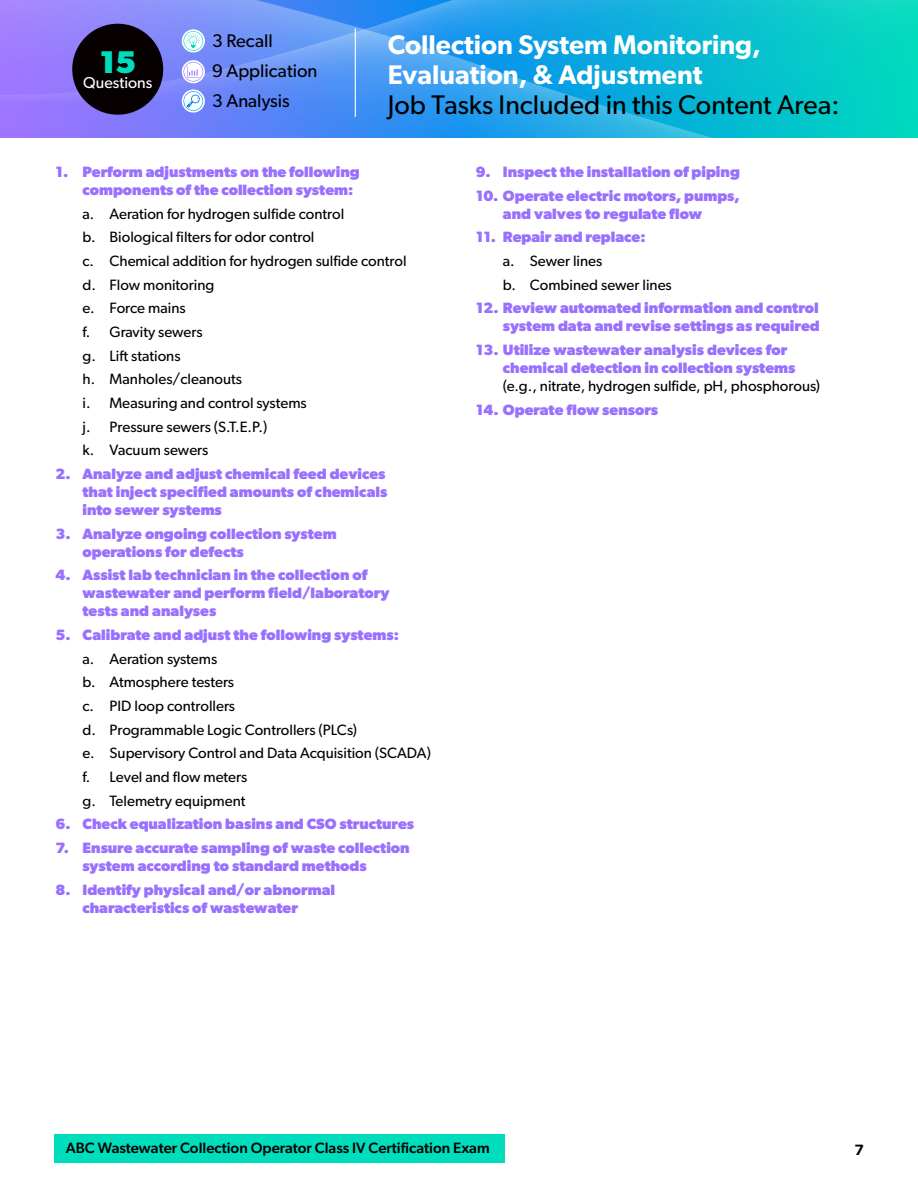
<style>
.page{position:relative;width:918px;height:1188px;background:#fff}
.page>*{position:absolute;margin:0;border:0;box-sizing:border-box;transform-origin:0 0}
.t1{font:700 31.5px "Gibson";color:#00ddbc}
.t2{font:600 27px/30px "Gibson";color:#fff}
.t3{font:27px "Gibson";color:#000}
.t4{font:18.3px/29.8px "Gibson";color:#000}
.t5{font:15.9px "Gibson";color:#fff}
.t6{font:700 15px/18px "Gibson";color:#9a71ff}
.t7{font:15px/23.7px "Gibson";color:#000}
.t8{font:500 15px "Gibson";color:#000}
.t9{font:600 15px "Gibson";color:#000}
</style>
<div class="page">
<div style="left:54px;top:1134px;width:450px;height:28px;background:#00ddbc"></div>
<img style="left:891px;top:0;width:27px;height:101px">
<img style="left:0;top:0;width:891px;height:138px">
<hr style="left:355px;top:28px;width:1px;height:89px;background:#fff">
<div style="left:72px;top:24px;width:91px;height:91px;background:#060000;border-radius:50%"></div>
<svg style="left:182px;top:29px;width:23px;height:23px"></svg>
<svg style="left:184px;top:31px;width:19px;height:20px"></svg>
<svg style="left:182px;top:60px;width:23px;height:23px"></svg>
<svg style="left:184px;top:62px;width:19px;height:20px"></svg>
<svg style="left:182px;top:89px;width:23px;height:24px"></svg>
<svg style="left:184px;top:91px;width:19px;height:20px"></svg>
<h1 class="t1" style="left:99px;top:44px;width:38px">15</h1>
<p class="t5" style="left:83px;top:73px;width:71px">Questions</p>
<p class="t4" style="left:212px;top:26px;width:107px">3 Recall<br>9 Application<br>3 Analysis</p>
<h2 class="t2" style="left:388px;top:29px;width:375px">Collection System Monitoring,<br>Evaluation, &amp; Adjustment</h2>
<h2 class="t3" style="left:388px;top:89px;width:453px">Job Tasks Included in this Content Area:</h2>
<p class="t6" style="left:82px;top:162px;width:279px;text-indent:-27px">1. Perform adjustments on the following components of the collection system:</p>
<p class="t7" style="left:82px;top:201px;width:326px">a. Aeration for hydrogen sulfide control<br>b. Biological filters for odor control<br>c. Chemical addition for hydrogen sulfide control d. Flow monitoring<br>e. Force mains<br>f. Gravity sewers<br>g. Lift stations<br>h. Manholes/cleanouts<br>i. Measuring and control systems<br>j. Pressure sewers (S.T.E.P.)<br>k. Vacuum sewers</p>
<p class="t6" style="left:82px;top:464px;width:307px;text-indent:-27px">2. Analyze and adjust chemical feed devices that inject specified amounts of chemicals into sewer systems</p>
<p class="t6" style="left:82px;top:524px;width:256px;text-indent:-27px">3. Analyze ongoing collection system operations for defects</p>
<p class="t6" style="left:82px;top:566px;width:309px;text-indent:-27px">4. Assist lab technician in the collection of wastewater and perform field/laboratory tests and analyses</p>
<p class="t6" style="left:56px;top:625px;width:345px">5. Calibrate and adjust the following systems:</p>
<p class="t7" style="left:82px;top:646px;width:350px">a. Aeration systems<br>b. Atmosphere testers<br>c. PID loop controllers<br>d. Programmable Logic Controllers (PLCs)<br>e. Supervisory Control and Data Acquisition (SCADA) f. Level and flow meters<br>g. Telemetry equipment</p>
<p class="t6" style="left:56px;top:815px;width:360px">6. Check equalization basins and CSO structures</p>
<p class="t6" style="left:82px;top:839px;width:329px;text-indent:-27px">7. Ensure accurate sampling of waste collection system according to standard methods</p>
<p class="t6" style="left:82px;top:880px;width:254px;text-indent:-27px">8. Identify physical and/or abnormal characteristics of wastewater</p>
<p class="t6" style="left:476px;top:162px;width:266px">9. Inspect the installation of piping</p>
<p class="t6" style="left:503px;top:186px;width:238px;text-indent:-27px">10. Operate electric motors, pumps, and valves to regulate flow</p>
<p class="t6" style="left:476px;top:228px;width:171px">11. Repair and replace:</p>
<p class="t7" style="left:503px;top:249px;width:170px">a. Sewer lines<br>b. Combined sewer lines</p>
<p class="t6" style="left:476px;top:299px;width:346px;text-align:right">12. Review automated information and control system data and revise settings as required</p>
<p class="t6" style="left:503px;top:340px;width:294px;text-indent:-27px">13. Utilize wastewater analysis devices for chemical detection in collection systems</p>
<p class="t7" style="left:503px;top:374px;width:319px">(e.g., nitrate, hydrogen sulfide, pH, phosphorous)</p>
<p class="t6" style="left:476px;top:400px;width:184px">14. Operate flow sensors</p>
<p class="t8" style="left:66px;top:1139px;width:425px">ABC Wastewater Collection Operator Class IV Certification Exam</p>
<p class="t9" style="left:855px;top:1140px;width:11px">7</p>
</div>
